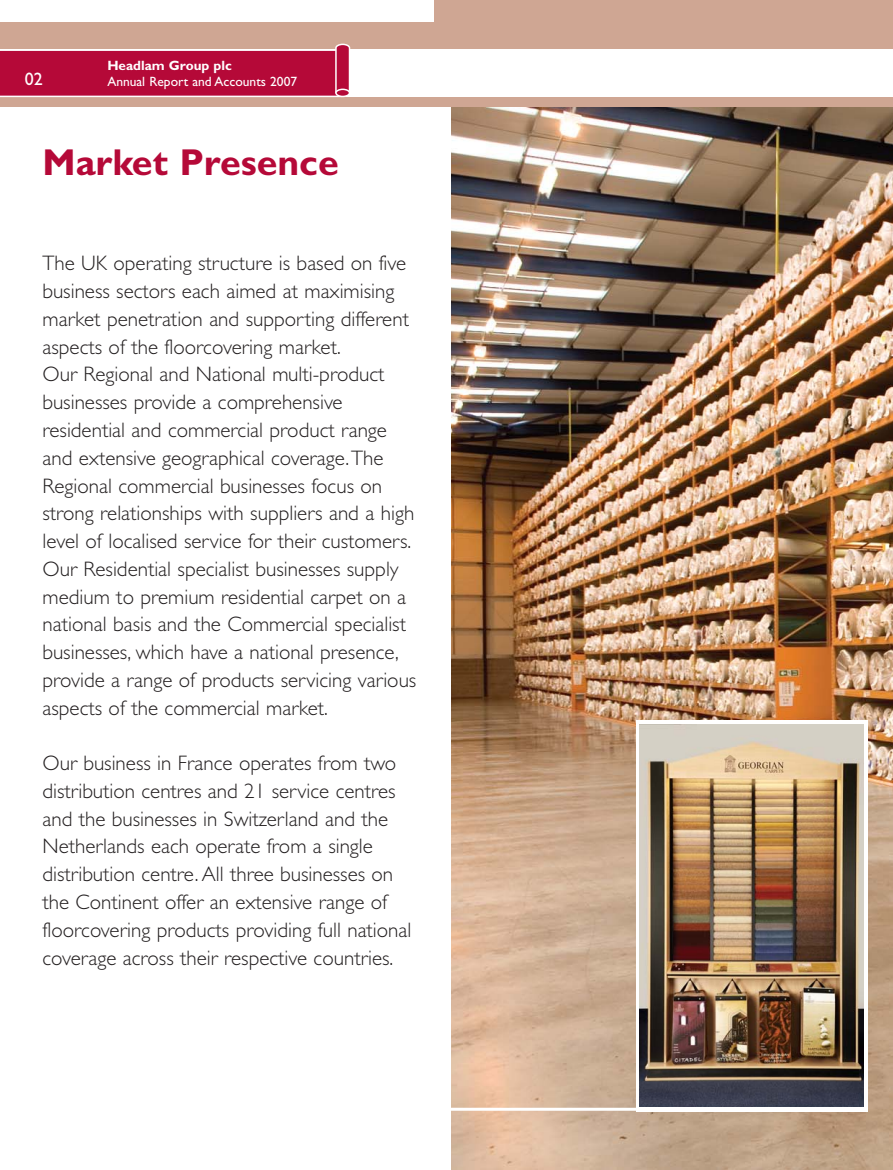
<style>
.page{position:relative;width:893px;height:1170px;background:#fff}
.page>*{position:absolute;margin:0;border:0;box-sizing:border-box;transform-origin:0 0}
.t1{font:700 37.5px "Gill Sans";color:#b50938}
.t2{font:300 21px/27.8px "Gill Sans";color:#231f20}
.t3{font:18px "Gill Sans";color:#fff}
.t4{font:13.5px "Gill Sans";color:#fff}
.t5{font:700 13.5px "Gill Sans";color:#fff}
</style>
<div class="page">
<div style="left:0;top:22px;width:892px;height:85px;background:#cfa693"></div>
<img style="left:451px;top:107px;width:441px;height:1062px">
<div style="left:434px;top:1px;width:458px;height:34px;background:#cfa693"></div>
<div style="left:0;top:49px;width:892px;height:48px;background:#fff"></div>
<svg style="left:0;top:44px;width:351px;height:52px;background:#bb244b"></svg>
<div style="left:336px;top:89px;width:13px;height:7px;background:#b50938;border-radius:50%"></div>
<div style="left:335px;top:89px;width:15px;height:8px;border:2px solid #fff;border-radius:50%"></div>
<div style="left:636px;top:719px;width:231px;height:392px;background:linear-gradient(to right,#fff,#fff)"></div>
<hr style="left:448px;top:1107px;width:218px;height:3px;background:#fff">
<img style="left:640px;top:724px;width:223px;height:382px">
<p class="t3" style="left:25px;top:73px;width:19px">02</p>
<p class="t5" style="left:107px;top:60px;width:126px">Headlam Group plc</p>
<p class="t4" style="left:107px;top:77px;width:191px">Annual Report and Accounts 2007</p>
<h1 class="t1" style="left:43px;top:150px;width:298px">Market Presence</h1>
<p class="t2" style="left:43px;top:252px;width:375px">The UK operating structure is based on five business sectors each aimed at maximising market penetration and supporting different aspects of the floorcovering market.<br>Our Regional and National multi-product businesses provide a comprehensive residential and commercial product range and extensive geographical coverage.The Regional commercial businesses focus on strong relationships with suppliers and a high level of localised service for their customers.<br>Our Residential specialist businesses supply medium to premium residential carpet on a national basis and the Commercial specialist businesses, which have a national presence, provide a range of products servicing various aspects of the commercial market.</p>
<p class="t2" style="left:43px;top:751px;width:370px">Our business in France operates from two distribution centres and 21 service centres and the businesses in Switzerland and the Netherlands each operate from a single distribution centre. All three businesses on the Continent offer an extensive range of floorcovering products providing full national coverage across their respective countries.</p>
</div>
